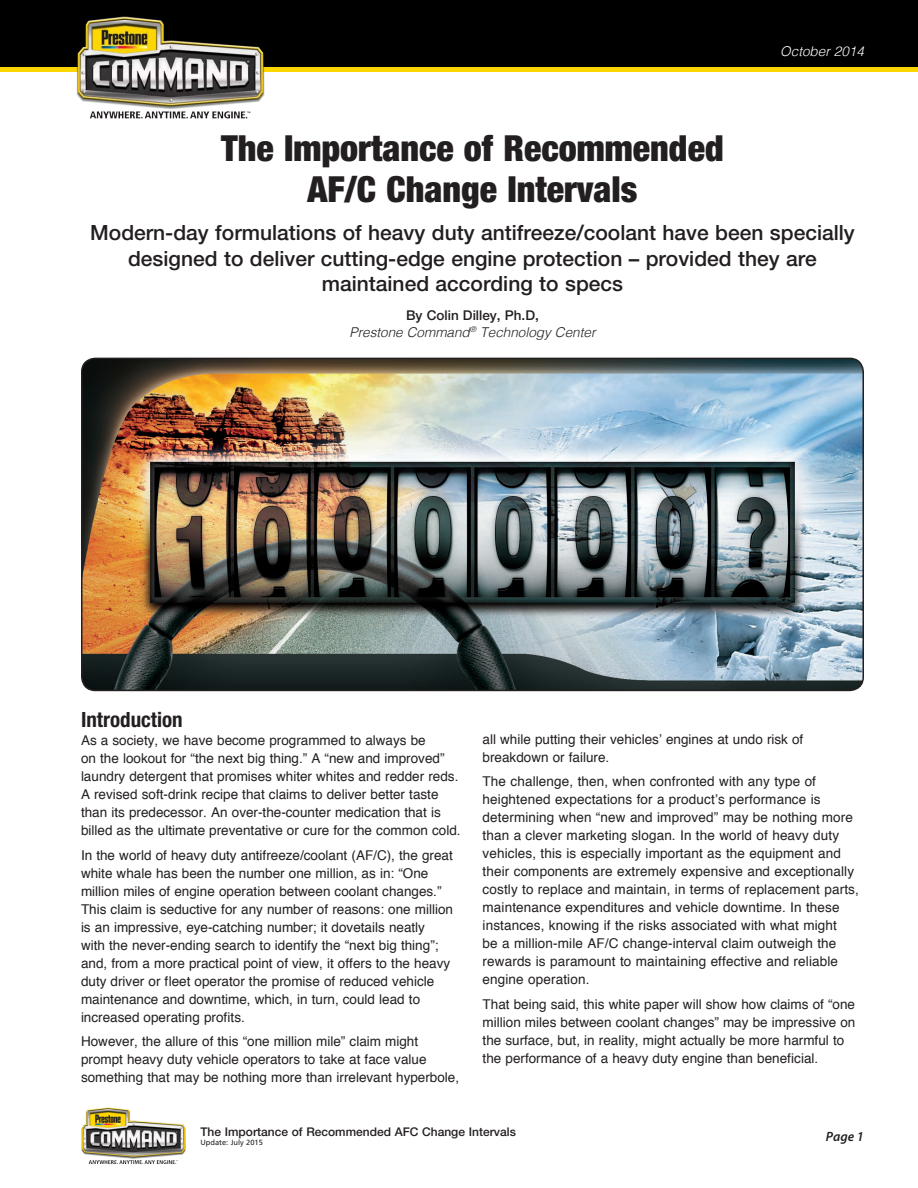
<style>
.page{position:relative;width:918px;height:1188px;background:#fff}
.page>*{position:absolute;margin:0;border:0;box-sizing:border-box;transform-origin:0 0}
.Headline{font:900 condensed 36px/40.5px "Helvetica Neue";color:#231f20;text-align:center}
.Headline-2{font:500 21px/25.2px "Helvetica Neue";color:#231f20;text-align:center}
.Headline-3{font:700 condensed 21px "Helvetica Neue";color:#231f20}
.Headline-4{font:13.5px/18px "Helvetica";color:#231f20}
.Headline-5{font:italic 300 13.5px/16.2px "Helvetica";color:#231f20;text-align:center}
.Headline-6{font:italic 300 13.5px "Helvetica";color:#fff}
.SUBheadline{font:italic 600 13.5px "Myriad Pro";color:#231f20}
.t1{font:500 12px "Helvetica Neue";color:#231f20}
.t2{font:7.5px "Frutiger";color:#231f20}
.s1{font-family:"Helvetica Neue";font-weight:500;font-style:normal}
</style>
<div class="page">
<img style="left:81px;top:1107px;width:105px;height:57px">
<img style="left:82px;top:358px;width:781px;height:332px">
<div style="left:81px;top:358px;width:783px;height:333px;border:2px solid #231f20;border-radius:14px"></div>
<div style="left:0;top:0;width:918px;height:68px;background:#000"></div>
<hr style="left:0;top:68px;width:918px;height:4px;background:#fed702">
<img style="left:68px;top:16px;width:205px;height:103px">
<p class="Headline-6" style="left:780px;top:39px;width:85px">October 2014</p>
<p class="Headline" style="left:221px;top:128px;width:504px">The Importance of Recommended<br>AF/C Change Intervals</p>
<p class="Headline-2" style="left:90px;top:220px;width:766px">Modern-day formulations of heavy duty antifreeze/coolant have been specially designed to deliver cutting-edge engine protection – provided they are maintained according to specs</p>
<p class="Headline-5" style="left:349px;top:307px;width:248px"><span class="s1">By Colin Dilley, Ph.D,<br></span>Prestone Command<sup>®</sup> Technology Center</p>
<p class="Headline-3" style="left:81px;top:707px;width:103px">Introduction</p>
<p class="Headline-4" style="left:81px;top:732px;width:381px">As a society, we have become programmed to always be<br>on the lookout for “the next big thing.” A “new and improved” laundry detergent that promises whiter whites and redder reds.<br>A revised soft-drink recipe that claims to deliver better taste than its predecessor. An over-the-counter medication that is billed as the ultimate preventative or cure for the common cold.</p>
<p class="Headline-4" style="left:81px;top:846px;width:374px">In the world of heavy duty antifreeze/coolant (AF/C), the great white whale has been the number one million, as in: “One million miles of engine operation between coolant changes.” This claim is seductive for any number of reasons: one million is an impressive, eye-catching number; it dovetails neatly<br>with the never-ending search to identify the “next big thing”; and, from a more practical point of view, it offers to the heavy duty driver or fleet operator the promise of reduced vehicle maintenance and downtime, which, in turn, could lead to increased operating profits.</p>
<p class="Headline-4" style="left:81px;top:1033px;width:380px">However, the allure of this “one million mile” claim might prompt heavy duty vehicle operators to take at face value something that may be nothing more than irrelevant hyperbole,</p>
<p class="Headline-4" style="left:483px;top:730px;width:322px">all while putting their vehicles’ engines at undo risk of breakdown or failure.</p>
<p class="Headline-4" style="left:483px;top:773px;width:378px">The challenge, then, when confronted with any type of heightened expectations for a product’s performance is determining when “new and improved” may be nothing more than a clever marketing slogan. In the world of heavy duty vehicles, this is especially important as the equipment and their components are extremely expensive and exceptionally costly to replace and maintain, in terms of replacement parts, maintenance expenditures and vehicle downtime. In these instances, knowing if the risks associated with what might<br>be a million-mile AF/C change-interval claim outweigh the rewards is paramount to maintaining effective and reliable engine operation.</p>
<p class="Headline-4" style="left:483px;top:996px;width:374px">That being said, this white paper will show how claims of “one million miles between coolant changes” may be impressive on the surface, but, in reality, might actually be more harmful to the performance of a heavy duty engine than beneficial.</p>
<p class="t1" style="left:200px;top:1124px;width:317px">The Importance of Recommended AFC Change Intervals</p>
<p class="t2" style="left:200px;top:1138px;width:64px">Update: July 2015</p>
<p class="SUBheadline" style="left:826px;top:1129px;width:40px">Page 1</p>
</div>
